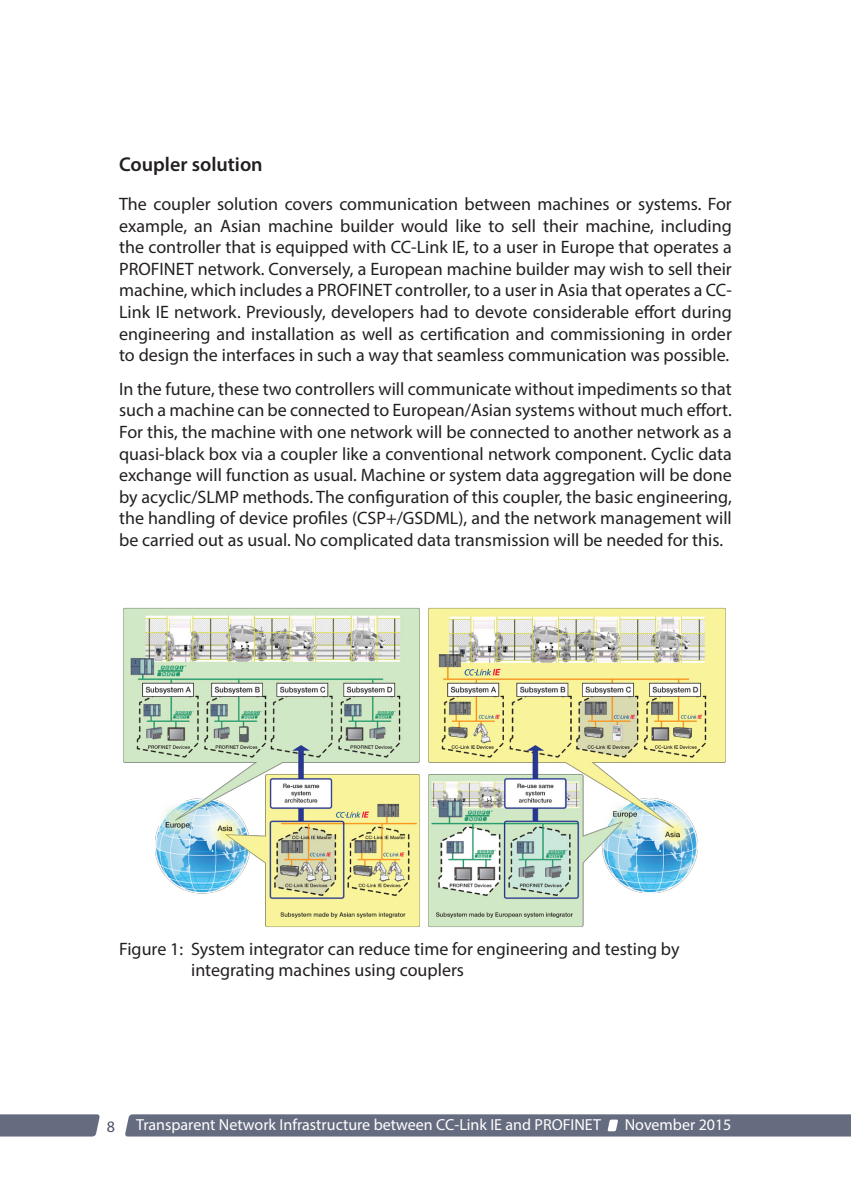
<style>
.page{position:relative;width:851px;height:1202px;background:#fff}
.page>*{position:absolute;margin:0;border:0;box-sizing:border-box;transform-origin:0 0}
.Head_15_18_black{font:600 20px "Myriad Pro";color:#231f20}
.t1{font:18px/21.6px "Myriad Pro";color:#231f20;text-align:justify}
.t2{font:16px "Myriad Pro";color:#fff}
.t3{font:16px "Myriad Pro";color:#4a5063}
</style>
<div class="page">
<img style="left:123px;top:607px;width:603px;height:320px">
<div style="left:125px;top:1114px;width:725px;height:22px;background:#666c7f"></div>
<svg style="left:0;top:1114px;width:100px;height:22px;background:#6b7183"></svg>
<p class="Head_15_18_black" style="left:119px;top:152px;width:145px">Coupler solution</p>
<p class="t1" style="left:119px;top:193px;width:614px">The coupler solution covers communication between machines or systems. For example, an Asian machine builder would like to sell their machine, including the controller that is equipped with CC-Link IE, to a user in Europe that operates a PROFINET network. Conversely, a European machine builder may wish to sell their machine, which includes a PROFINET controller, to a user in Asia that operates a CC-Link IE network. Previously, developers had to devote considerable effort during engineering and installation as well as certification and commissioning in order to design the interfaces in such a way that seamless communication was possible.</p>
<p class="t1" style="left:119px;top:378px;width:614px">In the future, these two controllers will communicate without impediments so that such a machine can be connected to European/Asian systems without much effort.<br>For this, the machine with one network will be connected to another network as a quasi-black box via a coupler like a conventional network component. Cyclic data exchange will function as usual. Machine or system data aggregation will be done by acyclic/SLMP methods. The configuration of this coupler, the basic engineering, the handling of device profiles (CSP+/GSDML), and the network management will be carried out as usual. No complicated data transmission will be needed for this.</p>
<p class="t1" style="left:191px;top:938px;width:489px;text-indent:-72px">Figure 1: System integrator can reduce time for engineering and testing by integrating machines using couplers</p>
<p class="t3" style="left:107px;top:1116px;width:10px">8</p>
<p class="t2" style="left:136px;top:1115px;width:466px">Transparent Network Infrastructure between CC-Link IE and PROFINET</p>
<p class="t2" style="left:624px;top:1115px;width:108px">November 2015</p>
</div>
